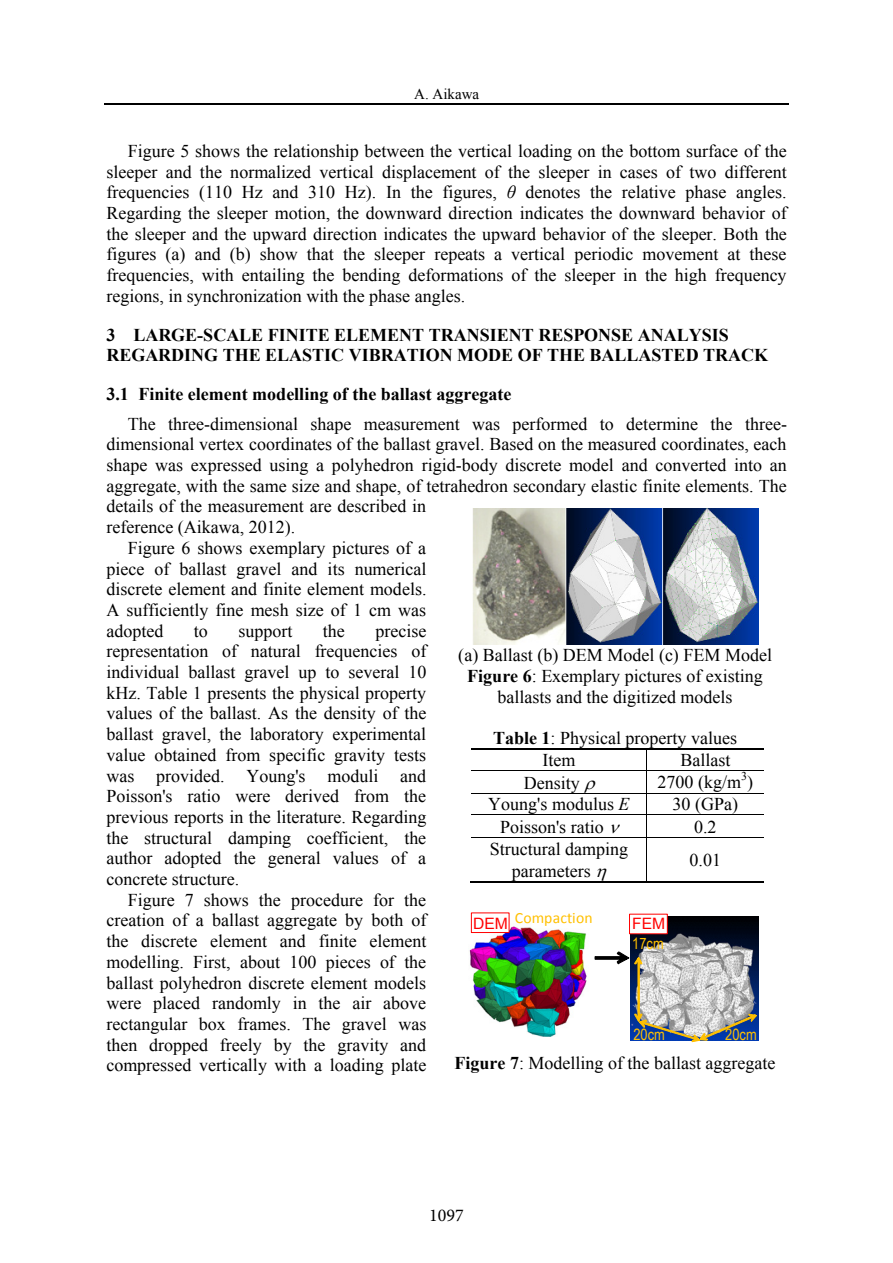
<style>
.page{position:relative;width:893px;height:1263px;background:#fff}
.page>*{position:absolute;margin:0;border:0;box-sizing:border-box;transform-origin:0 0}
.t1{font:18px/20.7px "Times New Roman";color:#000}
.t2{font:700 18px/20.7px "Times New Roman";color:#000}
.t3{font:18px "Minion Pro";color:#000}
.t4{font:15.75px "Arial Narrow";letter-spacing:.005em;color:#ffc000}
.t5{font:15.75px "Calibri";letter-spacing:.01em;color:#ffc000}
.t6{font:15.75px "Arial";letter-spacing:-.005em;color:#f00}
.t7{font:15px "Times New Roman";color:#000}
.t8{font:12px "Times New Roman";color:#000}
.s1{font-style:italic}
.s2{font-weight:700}
</style>
<div class="page">
<hr style="left:104px;top:104px;width:685px;height:1px;background:#000">
<hr style="left:471px;top:748px;width:175px;height:2px;background:#000">
<hr style="left:646px;top:748px;width:118px;height:2px;background:#000">
<hr style="left:471px;top:770px;width:293px;height:1px;background:#000">
<hr style="left:471px;top:793px;width:293px;height:1px;background:#000">
<hr style="left:471px;top:815px;width:293px;height:1px;background:#000">
<svg style="left:646px;top:750px;width:1px;height:87px"></svg>
<hr style="left:471px;top:837px;width:293px;height:1px;background:#000">
<hr style="left:470px;top:881px;width:176px;height:1px;background:#000">
<hr style="left:646px;top:838px;width:1px;height:43px;background:#000">
<hr style="left:646px;top:881px;width:118px;height:1px;background:#000">
<img style="left:472px;top:509px;width:286px;height:136px">
<img style="left:631px;top:917px;width:127px;height:123px">
<img style="left:469px;top:923px;width:118px;height:113px">
<div style="left:471px;top:913px;width:38px;height:19px;background:#fff"></div>
<div style="left:471px;top:912px;width:38px;height:21px;border:1px solid #f00"></div>
<svg style="left:595px;top:952px;width:34px;height:12px"></svg>
<svg style="left:635px;top:957px;width:122px;height:85px;background:#aaafb6"></svg>
<div style="left:629px;top:914px;width:38px;height:20px;background:#fff"></div>
<div style="left:629px;top:914px;width:39px;height:20px;border:1px solid #f00"></div>
<p class="t7" style="left:414px;top:84px;width:67px">A. Aikawa</p>
<p class="t1" style="left:106px;top:140px;width:682px;text-align:justify;text-indent:21px">Figure 5 shows the relationship between the vertical loading on the bottom surface of the sleeper and the normalized vertical displacement of the sleeper in cases of two different frequencies (110 Hz and 310 Hz). In the figures, <span class="s1">θ</span> denotes the relative phase angles.<br>Regarding the sleeper motion, the downward direction indicates the downward behavior of the sleeper and the upward direction indicates the upward behavior of the sleeper. Both the figures (a) and (b) show that the sleeper repeats a vertical periodic movement at these frequencies, with entailing the bending deformations of the sleeper in the high frequency regions, in synchronization with the phase angles.</p>
<p class="t2" style="left:106px;top:324px;width:663px">3 LARGE-SCALE FINITE ELEMENT TRANSIENT RESPONSE ANALYSIS<br>REGARDING THE ELASTIC VIBRATION MODE OF THE BALLASTED TRACK</p>
<p class="t1" style="left:128px;top:379px;width:661px;line-height:29.5px;text-indent:-21px"><span class="s2">3.1 Finite element modelling of the ballast aggregate<br></span>The three-dimensional shape measurement was performed to determine the three-</p>
<p class="t1" style="left:106px;top:434px;width:682px">dimensional vertex coordinates of the ballast gravel. Based on the measured coordinates, each</p>
<p class="t1" style="left:106px;top:454px;width:682px">shape was expressed using a polyhedron rigid-body discrete model and converted into an</p>
<p class="t1" style="left:106px;top:475px;width:682px">aggregate, with the same size and shape, of tetrahedron secondary elastic finite elements. The</p>
<p class="t1" style="left:106px;top:496px;width:321px">details of the measurement are described in</p>
<p class="t1" style="left:106px;top:516px;width:190px">reference (Aikawa, 2012).</p>
<p class="t1" style="left:128px;top:537px;width:300px">Figure 6 shows exemplary pictures of a</p>
<p class="t1" style="left:106px;top:558px;width:322px">piece of ballast gravel and its numerical</p>
<p class="t1" style="left:106px;top:579px;width:322px">discrete element and finite element models.</p>
<p class="t1" style="left:106px;top:599px;width:321px">A sufficiently fine mesh size of 1 cm was</p>
<p class="t1" style="left:106px;top:620px;width:58px">adopted</p>
<p class="t1" style="left:194px;top:620px;width:16px">to</p>
<p class="t1" style="left:238px;top:620px;width:56px">support</p>
<p class="t1" style="left:323px;top:620px;width:23px">the</p>
<p class="t1" style="left:375px;top:620px;width:52px">precise</p>
<p class="t1" style="left:106px;top:641px;width:321px">representation of natural frequencies of</p>
<p class="t1" style="left:106px;top:661px;width:321px">individual ballast gravel up to several 10</p>
<p class="t1" style="left:106px;top:682px;width:321px">kHz. Table 1 presents the physical property</p>
<p class="t1" style="left:106px;top:703px;width:322px">values of the ballast. As the density of the</p>
<p class="t1" style="left:106px;top:723px;width:321px">ballast gravel, the laboratory experimental</p>
<p class="t1" style="left:106px;top:744px;width:321px">value obtained from specific gravity tests</p>
<p class="t1" style="left:106px;top:765px;width:321px">was provided. Young's moduli and</p>
<p class="t1" style="left:106px;top:786px;width:321px">Poisson's ratio were derived from the</p>
<p class="t1" style="left:106px;top:806px;width:322px">previous reports in the literature. Regarding</p>
<p class="t1" style="left:106px;top:827px;width:321px">the structural damping coefficient, the</p>
<p class="t1" style="left:106px;top:848px;width:321px">author adopted the general values of a</p>
<p class="t1" style="left:106px;top:868px;width:134px">concrete structure.</p>
<p class="t1" style="left:128px;top:889px;width:300px">Figure 7 shows the procedure for the</p>
<p class="t1" style="left:106px;top:910px;width:322px">creation of a ballast aggregate by both of</p>
<p class="t1" style="left:106px;top:930px;width:322px">the discrete element and finite element</p>
<p class="t1" style="left:106px;top:951px;width:321px">modelling. First, about 100 pieces of the</p>
<p class="t1" style="left:106px;top:972px;width:321px">ballast polyhedron discrete element models</p>
<p class="t1" style="left:106px;top:992px;width:321px">were placed randomly in the air above</p>
<p class="t1" style="left:106px;top:1013px;width:321px">rectangular box frames. The gravel was</p>
<p class="t1" style="left:106px;top:1034px;width:321px">then dropped freely by the gravity and</p>
<p class="t1" style="left:106px;top:1055px;width:322px">compressed vertically with a loading plate</p>
<p class="t1" style="left:458px;top:644px;width:315px;text-align:center">(a) Ballast (b) DEM Model (c) FEM Model<br><span class="s2">Figure 6</span>: Exemplary pictures of existing ballasts and the digitized models</p>
<p class="t1" style="left:542px;top:727px;width:196px;line-height:22.2px;text-indent:-49px"><span class="s2">Table 1</span>: Physical property values<br>Item</p>
<p class="t1" style="left:680px;top:749px;width:52px">Ballast</p>
<p class="t8" style="left:741px;top:768px;width:7px">3</p>
<p class="t1" style="left:524px;top:772px;width:58px">Density</p>
<p class="t1" style="left:658px;top:772px;width:97px">2700 (kg/m )</p>
<p class="t1" style="left:488px;top:794px;width:143px">Young's modulus <span class="s1">E</span></p>
<p class="t1" style="left:672px;top:794px;width:67px">30 (GPa)</p>
<p class="t1" style="left:500px;top:817px;width:127px">Poisson's ratio ■</p>
<p class="t1" style="left:694px;top:816px;width:24px">0.2</p>
<p class="t1" style="left:512px;top:837px;width:118px;line-height:22.2px;text-indent:-22px">Structural damping parameters</p>
<p class="t1" style="left:689px;top:849px;width:33px">0.01</p>
<p class="t5" style="left:515px;top:908px;width:79px">Compaction</p>
<p class="t6" style="left:632px;top:913px;width:35px">FEM</p>
<p class="t6" style="left:473px;top:913px;width:36px">DEM</p>
<p class="t4" style="left:632px;top:932px;width:33px">17cm</p>
<p class="t4" style="left:633px;top:1022px;width:33px">20cm</p>
<p class="t4" style="left:725px;top:1022px;width:33px">20cm</p>
<p class="t1" style="left:454px;top:1052px;width:322px"><span class="s2">Figure 7</span>: Modelling of the ballast aggregate</p>
<p class="t3" style="left:429px;top:1203px;width:36px">1097</p>
</div>
